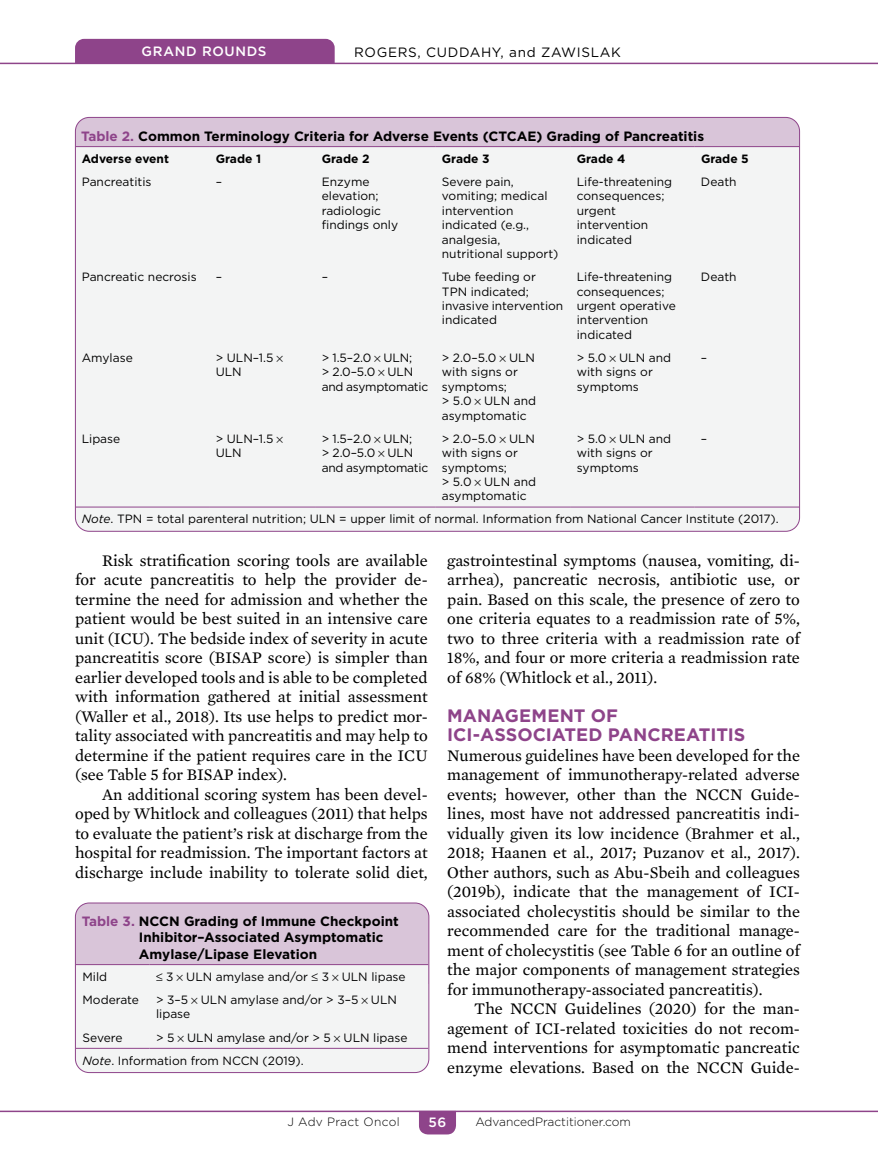
<style>
.page{position:relative;width:878px;height:1175px;background:#fff}
.page>*{position:absolute;margin:0;border:0;box-sizing:border-box;transform-origin:0 0}
.t1{font:700 18px/19.5px "Gotham";color:#8e448a}
.t2{font:16.5px/19.5px "Mercury Text G2";color:#000;text-align:justify}
.t3{font:700 13.5px/16.2px "Gotham";color:#000}
.t4{font:13.5px "Gotham";letter-spacing:.05em;color:#000}
.t5{font:500 13.5px "Gotham";letter-spacing:.05em;color:#fff}
.t6{font:12px/14.4px "Gotham";color:#000}
.t7{font:12px/14.4px "Gotham";letter-spacing:-.02em;color:#000}
.t8{font:700 12px "Gotham";color:#000}
.t9{font:300 12px "Gotham";color:#000}
.t10{font:300 12px "Gotham";letter-spacing:.025em;color:#000}
.s1{color:#8e448a}
.s2{font-style:italic}
</style>
<div class="page">
<hr style="left:0;top:1110px;width:878px;height:2px;background:#8e448a">
<svg style="left:419px;top:1110px;width:37px;height:24px"></svg>
<hr style="left:0;top:63px;width:878px;height:1px;background:#8e448a">
<div style="left:75px;top:39px;width:259px;height:24px;background:#8e448a"></div>
<svg style="left:75px;top:117px;width:724px;height:414px"></svg>
<div style="left:77px;top:147px;width:721px;height:359px;background:#f3f4f4"></div>
<hr style="left:76px;top:146px;width:133px;height:1px;background:#8e448a">
<hr style="left:209px;top:146px;width:106px;height:1px;background:#8e448a">
<hr style="left:315px;top:146px;width:120px;height:1px;background:#8e448a">
<hr style="left:435px;top:146px;width:135px;height:1px;background:#8e448a">
<hr style="left:570px;top:146px;width:124px;height:1px;background:#8e448a">
<hr style="left:694px;top:146px;width:105px;height:1px;background:#8e448a">
<hr style="left:76px;top:506px;width:133px;height:1px;background:#8e448a">
<hr style="left:209px;top:506px;width:106px;height:1px;background:#8e448a">
<hr style="left:315px;top:506px;width:120px;height:1px;background:#8e448a">
<hr style="left:435px;top:506px;width:135px;height:1px;background:#8e448a">
<hr style="left:570px;top:506px;width:124px;height:1px;background:#8e448a">
<hr style="left:694px;top:506px;width:105px;height:1px;background:#8e448a">
<svg style="left:75px;top:904px;width:354px;height:168px"></svg>
<hr style="left:76px;top:1048px;width:73px;height:1px;background:#8e448a">
<hr style="left:149px;top:1048px;width:279px;height:1px;background:#8e448a">
<div style="left:75px;top:902px;width:354px;height:170px;border:1px solid #8e448a;border-radius:14px"></div>
<svg style="left:277px;top:356px;width:6px;height:6px"></svg>
<svg style="left:374px;top:356px;width:6px;height:6px"></svg>
<svg style="left:378px;top:370px;width:6px;height:6px"></svg>
<svg style="left:499px;top:356px;width:7px;height:6px"></svg>
<svg style="left:475px;top:399px;width:6px;height:6px"></svg>
<svg style="left:609px;top:356px;width:7px;height:6px"></svg>
<svg style="left:276px;top:436px;width:7px;height:6px"></svg>
<svg style="left:374px;top:436px;width:6px;height:6px"></svg>
<svg style="left:378px;top:451px;width:6px;height:6px"></svg>
<svg style="left:499px;top:436px;width:7px;height:6px"></svg>
<svg style="left:475px;top:479px;width:6px;height:7px"></svg>
<svg style="left:609px;top:436px;width:7px;height:6px"></svg>
<div style="left:76px;top:964px;width:352px;height:84px;background:#f3f4f4"></div>
<p class="t5" style="left:142px;top:43px;width:126px">GRAND ROUNDS</p>
<p class="t4" style="left:354px;top:43px;width:268px">ROGERS, CUDDAHY, and ZAWISLAK</p>
<p class="t3" style="left:81px;top:128px;width:624px"><span class="s1">Table 2.</span> Common Terminology Criteria for Adverse Events (CTCAE) Grading of Pancreatitis</p>
<p class="t8" style="left:82px;top:151px;width:89px">Adverse event</p>
<p class="t8" style="left:216px;top:151px;width:47px">Grade 1</p>
<p class="t8" style="left:322px;top:151px;width:49px">Grade 2</p>
<p class="t8" style="left:442px;top:151px;width:49px">Grade 3</p>
<p class="t8" style="left:577px;top:151px;width:50px">Grade 4</p>
<p class="t8" style="left:701px;top:151px;width:49px">Grade 5</p>
<p class="t6" style="left:82px;top:174px;width:71px">Pancreatitis</p>
<p class="t6" style="left:216px;top:174px;width:8px">–</p>
<p class="t6" style="left:322px;top:174px;width:78px">Enzyme elevation; radiologic findings only</p>
<p class="t6" style="left:442px;top:174px;width:118px">Severe pain, vomiting; medical intervention indicated (e.g., analgesia, nutritional support)</p>
<p class="t6" style="left:577px;top:174px;width:97px">Life-threatening consequences; urgent intervention indicated</p>
<p class="t6" style="left:701px;top:174px;width:37px">Death</p>
<p class="t6" style="left:82px;top:269px;width:116px">Pancreatic necrosis</p>
<p class="t6" style="left:216px;top:269px;width:8px">–</p>
<p class="t6" style="left:322px;top:269px;width:8px">–</p>
<p class="t6" style="left:442px;top:269px;width:123px">Tube feeding or<br>TPN indicated; invasive intervention indicated</p>
<p class="t6" style="left:576px;top:269px;width:100px">Life-threatening consequences; urgent operative intervention indicated</p>
<p class="t6" style="left:701px;top:269px;width:37px">Death</p>
<p class="t6" style="left:82px;top:350px;width:52px">Amylase</p>
<p class="t6" style="left:216px;top:350px;width:59px">&gt; ULN–1.5<br>ULN</p>
<p class="t7" style="left:322px;top:350px;width:108px">&gt; 1.5–2.0 ULN;<br>&gt; 2.0–5.0 ULN and asymptomatic</p>
<p class="t6" style="left:442px;top:350px;width:96px">&gt; 2.0–5.0 ULN with signs or symptoms;<br>&gt; 5.0 ULN and asymptomatic</p>
<p class="t6" style="left:576px;top:350px;width:96px">&gt; 5.0 ULN and with signs or symptoms</p>
<p class="t6" style="left:701px;top:350px;width:8px">–</p>
<p class="t6" style="left:82px;top:431px;width:40px">Lipase</p>
<p class="t6" style="left:216px;top:431px;width:59px">&gt; ULN–1.5<br>ULN</p>
<p class="t7" style="left:322px;top:431px;width:108px">&gt; 1.5–2.0 ULN;<br>&gt; 2.0–5.0 ULN and asymptomatic</p>
<p class="t6" style="left:442px;top:431px;width:96px">&gt; 2.0–5.0 ULN with signs or symptoms;<br>&gt; 5.0 ULN and asymptomatic</p>
<p class="t6" style="left:576px;top:431px;width:96px">&gt; 5.0 ULN and with signs or symptoms</p>
<p class="t6" style="left:701px;top:431px;width:8px">–</p>
<p class="t6" style="left:82px;top:511px;width:698px"><span class="s2">Note</span>. TPN = total parenteral nutrition; ULN = upper limit of normal. Information from National Cancer Institute (2017).</p>
<p class="t2" style="left:75px;top:549px;width:354px;text-indent:27px">Risk stratification scoring tools are available for acute pancreatitis to help the provider de&shy;termine the need for admission and whether the patient would be best suited in an intensive care unit (ICU). The bedside index of severity in acute pancreatitis score (BISAP score) is simpler than earlier developed tools and is able to be completed with information gathered at initial assessment (Waller et al., 2018). Its use helps to predict mor&shy;tality associated with pancreatitis and may help to determine if the patient requires care in the ICU (see Table 5 for BISAP index).</p>
<p class="t2" style="left:75px;top:783px;width:354px;text-indent:27px">An additional scoring system has been devel&shy;oped by Whitlock and colleagues (2011) that helps to evaluate the patient’s risk at discharge from the hospital for readmission. The important factors at discharge include inability to tolerate solid diet,</p>
<p class="t3" style="left:139px;top:913px;width:261px;text-indent:-57px"><span class="s1">Table 3.</span> NCCN Grading of Immune Checkpoint<br>Inhibitor–Associated Asymptomatic<br>Amylase/Lipase Elevation</p>
<p class="t6" style="left:82px;top:969px;width:26px">Mild</p>
<p class="t6" style="left:156px;top:969px;width:251px">≤ 3 ULN amylase and/or ≤ 3 ULN lipase</p>
<p class="t6" style="left:82px;top:992px;width:58px">Moderate</p>
<p class="t6" style="left:156px;top:992px;width:242px">&gt; 3–5 ULN amylase and/or &gt; 3–5 ULN lipase</p>
<p class="t6" style="left:82px;top:1029px;width:41px">Severe</p>
<p class="t6" style="left:82px;top:1025px;width:326px;line-height:23.1px;text-indent:74px">&gt; 5 ULN amylase and/or &gt; 5 ULN lipase<br><span class="s2">Note</span>. Information from NCCN (2019).</p>
<p class="t2" style="left:447px;top:549px;width:354px">gastrointestinal symptoms (nausea, vomiting, di&shy;arrhea), pancreatic necrosis, antibiotic use, or pain. Based on this scale, the presence of zero to one criteria equates to a readmission rate of 5%, two to three criteria with a readmission rate of 18%, and four or more criteria a readmission rate of 68% (Whitlock et al., 2011).</p>
<p class="t1" style="left:447px;top:705px;width:300px">MANAGEMENT OF<br>ICI-ASSOCIATED PANCREATITIS</p>
<p class="t2" style="left:447px;top:744px;width:354px">Numerous guidelines have been developed for the management of immunotherapy-related adverse events; however, other than the NCCN Guide&shy;lines, most have not addressed pancreatitis indi&shy;vidually given its low incidence (Brahmer et al., 2018; Haanen et al., 2017; Puzanov et al., 2017).<br>Other authors, such as Abu-Sbeih and colleagues (2019b), indicate that the management of ICI&shy;associated cholecystitis should be similar to the recommended care for the traditional manage&shy;ment of cholecystitis (see Table 6 for an outline of the major components of management strategies for immunotherapy-associated pancreatitis).</p>
<p class="t2" style="left:447px;top:998px;width:354px;text-indent:27px">The NCCN Guidelines (2020) for the man&shy;agement of ICI-related toxicities do not recom&shy;mend interventions for asymptomatic pancreatic enzyme elevations. Based on the NCCN Guide-</p>
<p class="t10" style="left:287px;top:1114px;width:114px">J Adv Pract Oncol</p>
<p class="t5" style="left:428px;top:1113px;width:19px">56</p>
<p class="t9" style="left:475px;top:1114px;width:157px">AdvancedPractitioner.com</p>
</div>
